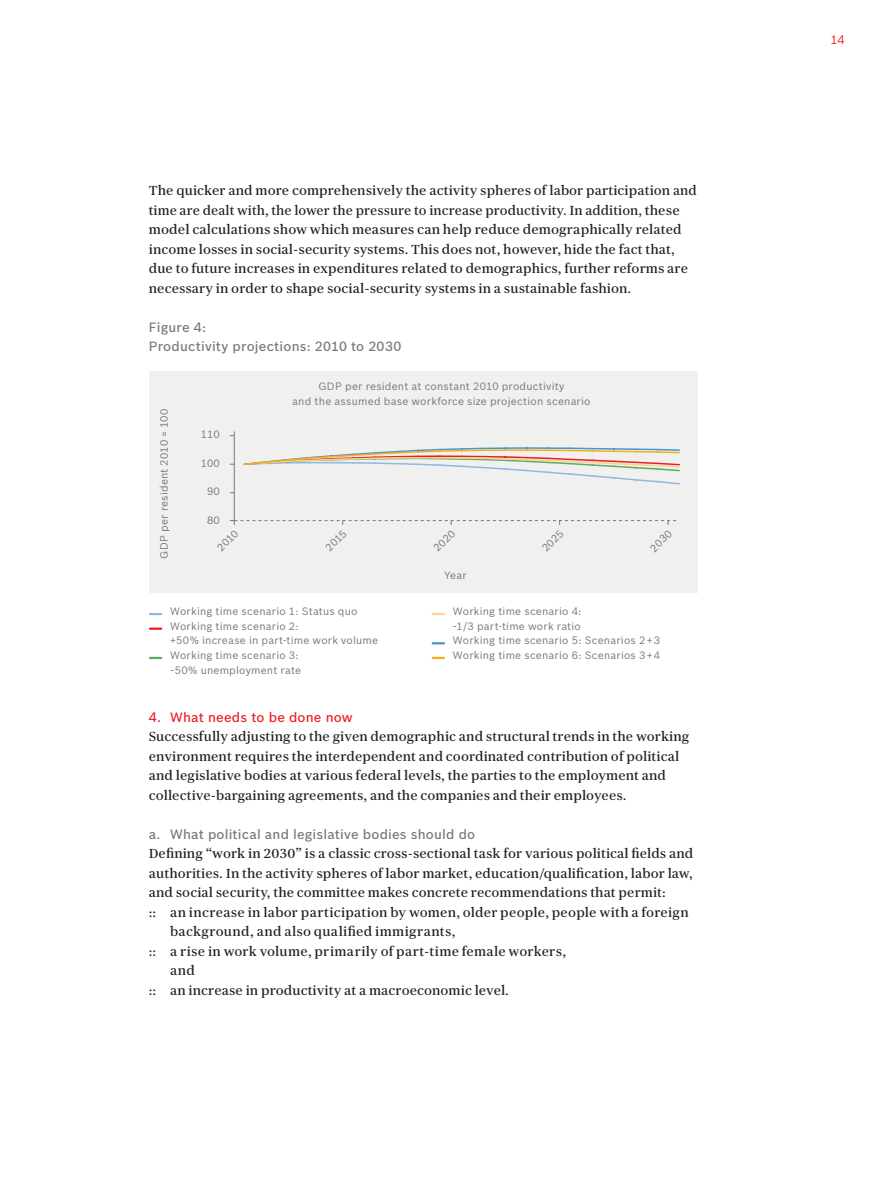
<style>
.page{position:relative;width:893px;height:1191px;background:#fff}
.page>*{position:absolute;margin:0;border:0;box-sizing:border-box;transform-origin:0 0}
.t1{font:13.2px/19.5px "Bosch Serif";letter-spacing:.005em;color:#231f20}
.t2{font:500 13.2px/19.5px "Bosch Sans";letter-spacing:.015em;color:#76787b}
.t3{font:13.2px "Bosch Serif";letter-spacing:.025em;color:#231f20}
.t4{font:500 13.2px "Bosch Sans";letter-spacing:.015em;color:#ee1d23}
.t5{font:12px "Bosch Sans";color:#ee1d23}
.t6{font:10.5px/14.7px "Bosch Sans";letter-spacing:.02em;color:#76787b}
.t7{font:10.35px "Bosch Sans";color:#76787b}
</style>
<div class="page">
<div style="left:149px;top:371px;width:548px;height:221px;background:#f0f1ee"></div>
<svg style="left:150px;top:613px;width:11px;height:2px"></svg>
<svg style="left:150px;top:627px;width:11px;height:3px"></svg>
<svg style="left:150px;top:657px;width:11px;height:2px"></svg>
<svg style="left:433px;top:613px;width:11px;height:2px"></svg>
<svg style="left:433px;top:642px;width:11px;height:2px"></svg>
<svg style="left:433px;top:657px;width:11px;height:2px"></svg>
<hr style="left:234px;top:431px;width:1px;height:94px;background:#76787b">
<svg style="left:230px;top:520px;width:446px;height:5px"></svg>
<svg style="left:243px;top:447px;width:437px;height:38px"></svg>
<p class="t1" style="left:149px;top:180px;width:549px">The quicker and more comprehensively the activity spheres of labor participation and time are dealt with, the lower the pressure to increase productivity. In addition, these model calculations show which measures can help reduce demographically related income losses in social-security systems. This does not, however, hide the fact that, due to future increases in expenditures related to demographics, further reforms are necessary in order to shape social-security systems in a sustainable fashion.</p>
<p class="t2" style="left:149px;top:317px;width:254px">Figure 4:<br>Productivity projections: 2010 to 2030</p>
<p class="t6" style="left:157px;top:559px;width:152px;rotate:-90deg">GDP per resident 2010 = 100</p>
<p class="t6" style="left:201px;top:427px;width:20px">110</p>
<p class="t6" style="left:201px;top:455px;width:20px">100</p>
<p class="t6" style="left:207px;top:484px;width:14px">90</p>
<p class="t6" style="left:207px;top:512px;width:14px">80</p>
<p class="t6" style="left:292px;top:379px;width:300px;text-align:center">GDP per resident at constant 2010 productivity<br>and the assumed base workforce size projection scenario</p>
<p class="t7" style="left:214px;top:545px;width:27px;rotate:-45deg">2010</p>
<p class="t7" style="left:322px;top:545px;width:27px;rotate:-45deg">2015</p>
<p class="t7" style="left:431px;top:545px;width:27px;rotate:-45deg">2020</p>
<p class="t7" style="left:539px;top:545px;width:27px;rotate:-45deg">2025</p>
<p class="t7" style="left:647px;top:545px;width:28px;rotate:-45deg">2030</p>
<p class="t6" style="left:445px;top:568px;width:24px">Year</p>
<p class="t6" style="left:170px;top:604px;width:210px">Working time scenario 1: Status quo<br>Working time scenario 2:<br>+50% increase in part-time work volume<br>Working time scenario 3:<br>-50% unemployment rate</p>
<p class="t6" style="left:453px;top:604px;width:209px">Working time scenario 4:<br>-1/3 part-time work ratio<br>Working time scenario 5: Scenarios 2+3<br>Working time scenario 6: Scenarios 3+4</p>
<p class="t4" style="left:149px;top:709px;width:206px">4. What needs to be done now</p>
<p class="t1" style="left:149px;top:726px;width:542px">Successfully adjusting to the given demographic and structural trends in the working environment requires the interdependent and coordinated contribution of political and legislative bodies at various federal levels, the parties to the employment and collective-bargaining agreements, and the companies and their employees.</p>
<p class="t2" style="left:149px;top:824px;width:328px">a. What political and legislative bodies should do</p>
<p class="t1" style="left:149px;top:843px;width:546px">Defining “work in 2030” is a classic cross-sectional task for various political fields and</p>
<p class="t1" style="left:149px;top:863px;width:545px">authorities. In the activity spheres of labor market, education/qualification, labor law,</p>
<p class="t1" style="left:149px;top:882px;width:519px">and social security, the committee makes concrete recommendations that permit:</p>
<p class="t1" style="left:149px;top:902px;width:542px">:: an increase in labor participation by women, older people, people with a foreign</p>
<p class="t3" style="left:170px;top:923px;width:287px">background, and also qualified immigrants,</p>
<p class="t1" style="left:149px;top:941px;width:419px">:: a rise in work volume, primarily of part-time female workers,</p>
<p class="t1" style="left:170px;top:960px;width:26px">and</p>
<p class="t1" style="left:149px;top:980px;width:362px">:: an increase in productivity at a macroeconomic level.</p>
<p class="t5" style="left:830px;top:32px;width:16px">14</p>
</div>
